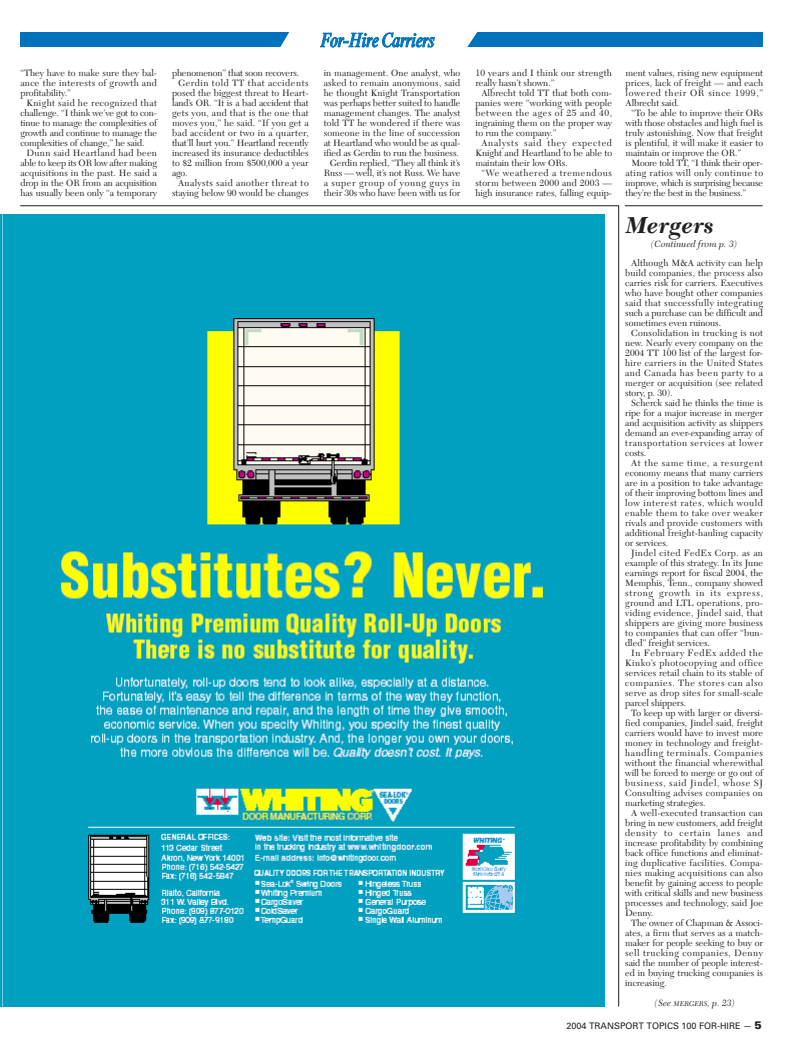
<style>
.page{position:relative;width:792px;height:1062px;background:#fff}
.page>*{position:absolute;margin:0;border:0;box-sizing:border-box;transform-origin:0 0}
.t1{font:italic 700 24px "New Caledonia";color:#231f20}
.t2{font:italic condensed 20.4px "Times New Roman";letter-spacing:-.02em;color:#0072bc}
.t3{font:9.5px/10px "New Caledonia";color:#231f20;text-align:justify}
.t4{font:9.5px/10px "New Caledonia";letter-spacing:.025em;color:#231f20}
.t5{font:italic 9.5px "New Caledonia";color:#231f20}
.t6{font:9.5px "New Caledonia";letter-spacing:.03em;color:#231f20}
.t7{font:9.5px "New Caledonia";letter-spacing:.02em;color:#231f20}
.t8{font:9.5px "New Caledonia";letter-spacing:.035em;color:#231f20}
.t9{font:9.5px "New Caledonia";letter-spacing:.045em;color:#231f20}
.t10{font:9.5px "New Caledonia";letter-spacing:.055em;color:#231f20}
.t11{font:9px "Univers";color:#231f20}
.s1{font-size:7.1px}
.s2{font-weight:900;font-size:11px}
</style>
<div class="page">
<hr style="left:20px;top:206px;width:599px;height:1px;background:#231f20">
<hr style="left:618px;top:206px;width:1px;height:801px;background:#231f20">
<img style="left:2px;top:214px;width:603px;height:792px">
<div style="left:20px;top:33px;width:743px;height:14px;background:#0072bc"></div>
<div style="left:278px;top:32px;width:200px;height:15px;background:#fff"></div>
<hr style="left:625px;top:205px;width:138px;height:1px;background:#231f20">
<p class="t3" style="left:20px;top:69px;width:138px">“They have to make sure they bal&shy;ance the interests of growth and profitability.”</p>
<p class="t3" style="left:20px;top:99px;width:138px;text-indent:6px">Knight said he recognized that challenge. “I think we’ve got to con&shy;tinue to manage the complexities of growth and continue to manage the complexities of change,” he said.</p>
<p class="t3" style="left:20px;top:149px;width:138px;text-indent:6px">Dunn said Heartland had been able to keep its OR low after making acquisitions in the past. He said a drop in the OR from an acquisition has usually been only “a temporary</p>
<p class="t3" style="left:172px;top:69px;width:129px">phenomenon” that soon recovers.</p>
<p class="t10" style="left:178px;top:79px;width:132px">Gerdin told TT that accidents</p>
<p class="t3" style="left:172px;top:89px;width:138px">posed the biggest threat to Heart-</p>
<p class="t3" style="left:172px;top:99px;width:138px">land’s OR. “It is a bad accident that</p>
<p class="t6" style="left:172px;top:109px;width:138px">gets you, and that is the one that</p>
<p class="t7" style="left:172px;top:119px;width:138px">moves you,” he said. “If you get a</p>
<p class="t8" style="left:172px;top:129px;width:138px">bad accident or two in a quarter,</p>
<p class="t3" style="left:172px;top:139px;width:138px">that’ll hurt you.” Heartland recently</p>
<p class="t3" style="left:172px;top:149px;width:138px">increased its insurance deductibles</p>
<p class="t3" style="left:172px;top:159px;width:138px">to $2 million from $500,000 a year</p>
<p class="t3" style="left:172px;top:169px;width:17px">ago.</p>
<p class="t9" style="left:178px;top:179px;width:132px">Analysts said another threat to</p>
<p class="t3" style="left:172px;top:189px;width:138px">staying below 90 would be changes</p>
<h2 class="t2" style="left:320px;top:32px;width:116px">For-Hire Carriers</h2>
<p class="t3" style="left:324px;top:69px;width:138px;text-align:right">in management. One analyst, who asked to remain anonymous, said he thought Knight Transportation was perhaps better suited to handle management changes. The analyst told TT he wondered if there was someone in the line of succession at Heartland who would be as qual&shy;ified as Gerdin to run the business.<br>Gerdin replied, “They all think it’s Russ — well, it’s not Russ. We have a super group of young guys in their 30s who have been with us for</p>
<p class="t4" style="left:475px;top:69px;width:138px">10 years and I think our strength really hasn’t shown.”</p>
<p class="t3" style="left:475px;top:89px;width:138px;text-indent:6px">Albrecht told TT that both com&shy;panies were “working with people between the ages of 25 and 40, ingraining them on the proper way to run the company.”</p>
<p class="t3" style="left:475px;top:139px;width:138px;text-indent:6px">Analysts said they expected Knight and Heartland to be able to maintain their low ORs.</p>
<p class="t3" style="left:475px;top:169px;width:138px;text-indent:6px">“We weathered a tremendous storm between 2000 and 2003 — high insurance rates, falling equip-</p>
<p class="t3" style="left:626px;top:69px;width:139px">ment values, rising new equipment prices, lack of freight — and each lowered their OR since 1999,” Albrecht said.</p>
<p class="t3" style="left:626px;top:109px;width:139px;text-indent:6px">“To be able to improve their ORs with those obstacles and high fuel is truly astonishing. Now that freight is plentiful, it will make it easier to maintain or improve the OR.”</p>
<p class="t3" style="left:626px;top:159px;width:139px;text-indent:6px">Moore told TT, “I think their oper&shy;ating ratios will only continue to improve, which is surprising because they’re the best in the business.”</p>
<h1 class="t1" style="left:626px;top:216px;width:89px">Mergers</h1>
<p class="t5" style="left:651px;top:240px;width:87px">(Continued from p. 3)</p>
<p class="t3" style="left:625px;top:259px;width:139px;text-indent:6px">Although M&amp;A activity can help build companies, the process also carries risk for carriers. Executives who have bought other companies said that successfully integrating such a purchase can be difficult and sometimes even ruinous.</p>
<p class="t3" style="left:625px;top:329px;width:139px;text-indent:6px">Consolidation in trucking is not new. Nearly every company on the 2004 TT 100 list of the largest for&shy;hire carriers in the United States and Canada has been party to a merger or acquisition (see related story, p. 30).</p>
<p class="t3" style="left:625px;top:399px;width:139px;text-indent:6px">Scherck said he thinks the time is ripe for a major increase in merger and acquisition activity as shippers demand an ever-expanding array of transportation services at lower costs.</p>
<p class="t3" style="left:625px;top:459px;width:139px;text-indent:6px">At the same time, a resurgent economy means that many carriers are in a position to take advantage of their improving bottom lines and low interest rates, which would enable them to take over weaker rivals and provide customers with additional freight-hauling capacity or services.</p>
<p class="t3" style="left:625px;top:549px;width:139px;text-indent:6px">Jindel cited FedEx Corp. as an example of this strategy. In its June earnings report for fiscal 2004, the Memphis, Tenn., company showed strong growth in its express, ground and LTL operations, pro&shy;viding evidence, Jindel said, that shippers are giving more business to companies that can offer “bun&shy;dled” freight services.</p>
<p class="t3" style="left:625px;top:649px;width:139px;text-indent:6px">In February FedEx added the Kinko’s photocopying and office services retail chain to its stable of companies. The stores can also serve as drop sites for small-scale parcel shippers.</p>
<p class="t3" style="left:625px;top:709px;width:139px;text-indent:6px">To keep up with larger or diversi&shy;fied companies, Jindel said, freight carriers would have to invest more money in technology and freight&shy;handling terminals. Companies without the financial wherewithal will be forced to merge or go out of business, said Jindel, whose SJ Consulting advises companies on marketing strategies.</p>
<p class="t3" style="left:625px;top:809px;width:139px;text-indent:6px">A well-executed transaction can bring in new customers, add freight density to certain lanes and increase profitability by combining back office functions and eliminat&shy;ing duplicative facilities. Compa&shy;nies making acquisitions can also benefit by gaining access to people with critical skills and new business processes and technology, said Joe Denny.</p>
<p class="t3" style="left:625px;top:919px;width:139px;text-indent:6px">The owner of Chapman &amp; Associ&shy;ates, a firm that serves as a match&shy;maker for people seeking to buy or sell trucking companies, Denny said the number of people interest&shy;ed in buying trucking companies is increasing.</p>
<p class="t5" style="left:655px;top:999px;width:81px">(See <span class="s1">MERGERS</span>, p. 23)</p>
<p class="t11" style="left:567px;top:1023px;width:197px">2004 TRANSPORT TOPICS 100 FOR-HIRE — <span class="s2">5</span></p>
</div>
